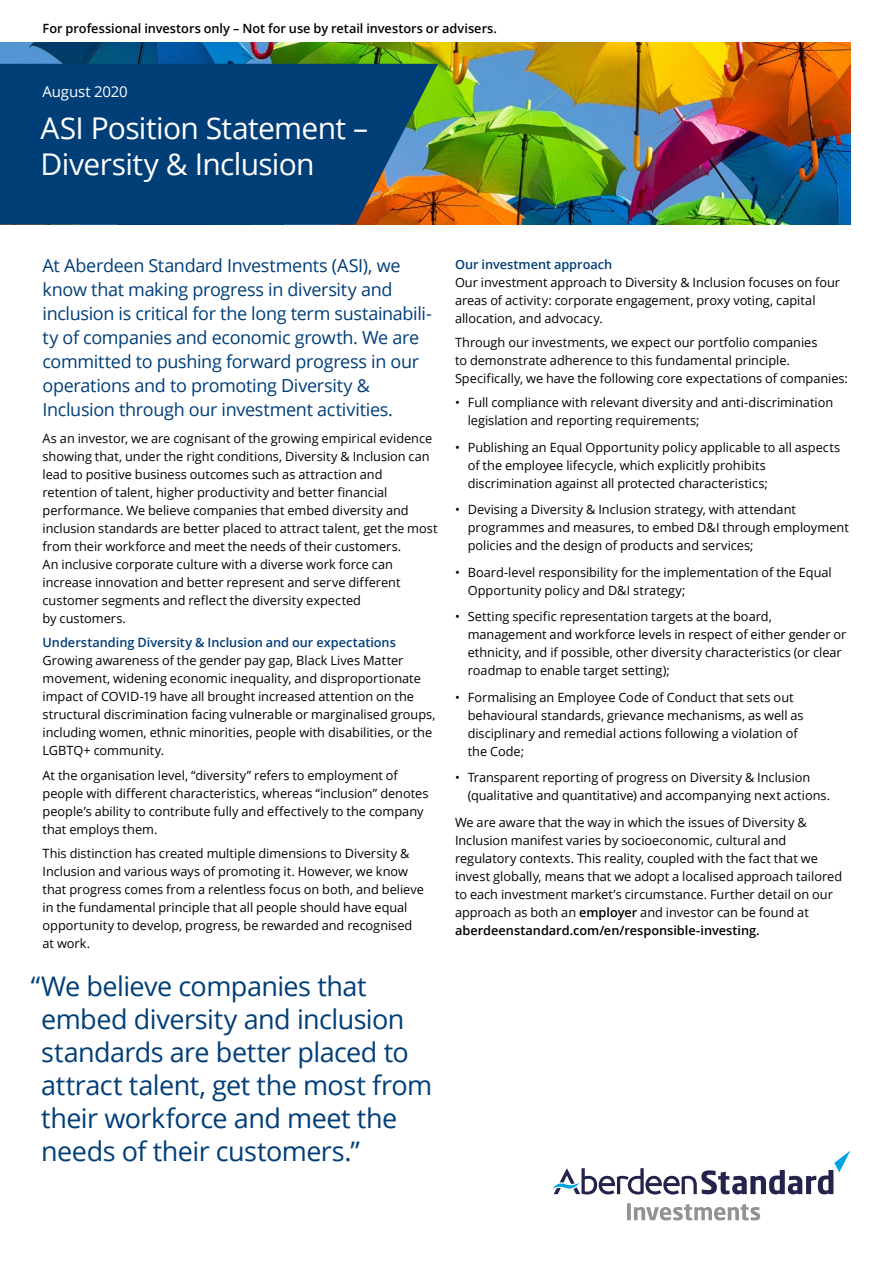
<style>
.page{position:relative;width:893px;height:1263px;background:#fff}
.page>*{position:absolute;margin:0;border:0;box-sizing:border-box;transform-origin:0 0}
.t1{font:30px/36px "Open Sans";letter-spacing:-.02em;color:#fff}
.t2{font:27px/33px "Open Sans";letter-spacing:-.02em;color:#003e78}
.t3{font:18px/24px "Open Sans";letter-spacing:-.02em;color:#003e78}
.t4{font:15px "Open Sans";letter-spacing:-.01em;color:#fff}
.t5{font:12.75px/18px "Open Sans";color:#000}
.t6{font:600 12.75px "Open Sans";color:#003e78}
.t7{font:600 12.75px "Open Sans";color:#000}
.s1{font-weight:600}
</style>
<div class="page">
<img style="left:0;top:43px;width:850px;height:182px">
<svg style="left:0;top:64px;width:438px;height:161px;background:#0f4473"></svg>
<svg style="left:553px;top:1151px;width:297px;height:43px"></svg>
<svg style="left:627px;top:1203px;width:133px;height:17px"></svg>
<p class="t7" style="left:43px;top:19px;width:456px">For professional investors only – Not for use by retail investors or advisers.</p>
<p class="t4" style="left:43px;top:81px;width:87px">August 2020</p>
<h1 class="t1" style="left:40px;top:110px;width:329px">ASI Position Statement –<br>Diversity &amp; Inclusion</h1>
<p class="t3" style="left:43px;top:253px;width:391px">At Aberdeen Standard Investments (ASI), we know that making progress in diversity and inclusion is critical for the long term sustainabili&shy;ty of companies and economic growth. We are committed to pushing forward progress in our operations and to promoting Diversity &amp; Inclusion through our investment activities.</p>
<p class="t5" style="left:43px;top:429px;width:397px">As an investor, we are cognisant of the growing empirical evidence showing that, under the right conditions, Diversity &amp; Inclusion can lead to positive business outcomes such as attraction and retention of talent, higher productivity and better financial performance. We believe companies that embed diversity and inclusion standards are better placed to attract talent, get the most from their workforce and meet the needs of their customers.<br>An inclusive corporate culture with a diverse work force can increase innovation and better represent and serve different customer segments and reflect the diversity expected<br>by customers.</p>
<p class="t6" style="left:43px;top:634px;width:355px">Understanding Diversity &amp; Inclusion and our expectations</p>
<p class="t5" style="left:43px;top:651px;width:395px">Growing awareness of the gender pay gap, Black Lives Matter movement, widening economic inequality, and disproportionate impact of COVID-19 have all brought increased attention on the structural discrimination facing vulnerable or marginalised groups, including women, ethnic minorities, people with disabilities, or the LGBTQ+ community.</p>
<p class="t5" style="left:43px;top:766px;width:387px">At the organisation level, “diversity” refers to employment of people with different characteristics, whereas “inclusion” denotes people’s ability to contribute fully and effectively to the company that employs them.</p>
<p class="t5" style="left:43px;top:844px;width:383px">This distinction has created multiple dimensions to Diversity &amp; Inclusion and various ways of promoting it. However, we know that progress comes from a relentless focus on both, and believe in the fundamental principle that all people should have equal opportunity to develop, progress, be rewarded and recognised at work.</p>
<h2 class="t2" style="left:41px;top:969px;width:392px;text-indent:-10px">“We believe companies that embed diversity and inclusion standards are better placed to attract talent, get the most from their workforce and meet the needs of their customers.”</h2>
<p class="t6" style="left:455px;top:255px;width:159px">Our investment approach</p>
<p class="t5" style="left:455px;top:273px;width:387px">Our investment approach to Diversity &amp; Inclusion focuses on four areas of activity: corporate engagement, proxy voting, capital allocation, and advocacy.</p>
<p class="t5" style="left:455px;top:333px;width:394px">Through our investments, we expect our portfolio companies<br>to demonstrate adherence to this fundamental principle.<br>Specifically, we have the following core expectations of companies:</p>
<p class="t5" style="left:468px;top:393px;width:367px;text-indent:-13px">• Full compliance with relevant diversity and anti-discrimination legislation and reporting requirements;</p>
<p class="t5" style="left:468px;top:438px;width:374px;text-indent:-13px">• Publishing an Equal Opportunity policy applicable to all aspects of the employee lifecycle, which explicitly prohibits discrimination against all protected characteristics;</p>
<p class="t5" style="left:468px;top:500px;width:383px;text-indent:-13px">• Devising a Diversity &amp; Inclusion strategy, with attendant programmes and measures, to embed D&amp;I through employment policies and the design of products and services;</p>
<p class="t5" style="left:468px;top:563px;width:365px;text-indent:-13px">• Board-level responsibility for the implementation of the Equal<br>Opportunity policy and D&amp;I strategy;</p>
<p class="t5" style="left:468px;top:607px;width:380px;text-indent:-13px">• Setting specific representation targets at the board, management and workforce levels in respect of either gender or ethnicity, and if possible, other diversity characteristics (or clear roadmap to enable target setting);</p>
<p class="t5" style="left:468px;top:688px;width:337px;text-indent:-13px">• Formalising an Employee Code of Conduct that sets out behavioural standards, grievance mechanisms, as well as disciplinary and remedial actions following a violation of the Code;</p>
<p class="t5" style="left:468px;top:768px;width:364px;text-indent:-13px">• Transparent reporting of progress on Diversity &amp; Inclusion (qualitative and quantitative) and accompanying next actions.</p>
<p class="t5" style="left:455px;top:813px;width:389px">We are aware that the way in which the issues of Diversity &amp; Inclusion manifest varies by socioeconomic, cultural and regulatory contexts. This reality, coupled with the fact that we invest globally, means that we adopt a localised approach tailored to each investment market’s circumstance. Further detail on our approach as both an <span class="s1">employer</span> and investor can be found at <span class="s1">aberdeenstandard.com/en/responsible-investing.</span></p>
</div>
